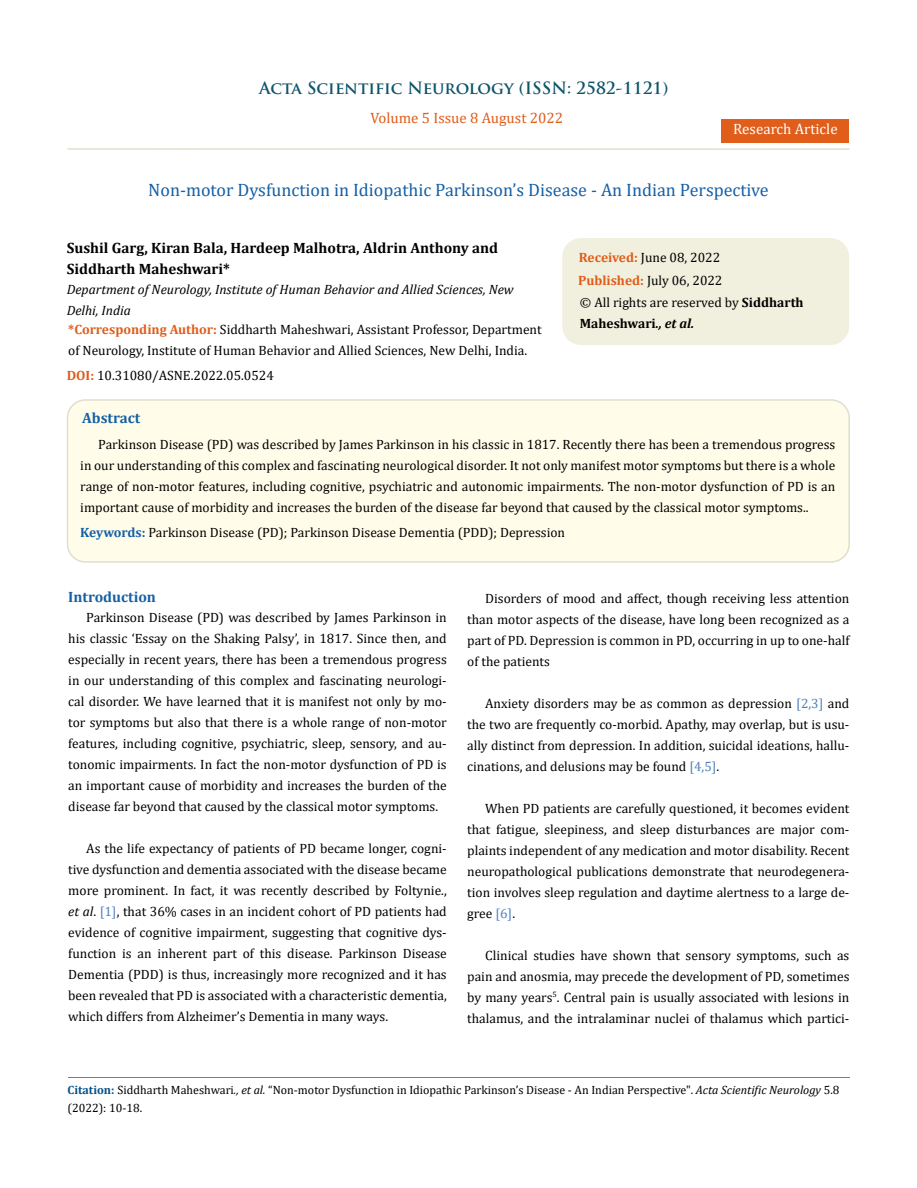
<style>
.page{position:relative;width:917px;height:1188px;background:#fff}
.page>*{position:absolute;margin:0;border:0;box-sizing:border-box;transform-origin:0 0}
.t1{font:18px "Cambria";color:#1560a6}
.t2{font:700 16.5px "Trajan Pro";color:#0e546a}
.t3{font:700 15px/21px "Cambria";color:#000}
.t4{font:15px "Cambria";color:#e05d1a}
.t5{font:700 15px "Cambria";color:#1560a6}
.t6{font:15px "Cambria";color:#fff}
.t7{font:13.5px/21px "Cambria";color:#000;text-align:justify}
.t8{font:italic 13.5px/21px "Cambria";color:#000}
.t9{font:12px/18px "Cambria";color:#000}
.s1{font-weight:700;color:#e05d1a}
.s2{font-weight:700}
.s3{font-weight:700;font-style:italic}
.s4{font-weight:700;color:#1560a6}
.s5{font-style:italic}
.s6{color:#4f81bd}
.s7{font-weight:700;color:#035089}
</style>
<div class="page">
<div style="left:721px;top:119px;width:128px;height:23px;background:#e05d1a"></div>
<div style="left:563px;top:239px;width:285px;height:105px;background:#f1f0de;border-radius:18px"></div>
<div style="left:562px;top:238px;width:287px;height:107px;border:2px solid #f1f0de;border-radius:18px"></div>
<div style="left:67px;top:400px;width:782px;height:162px;background:#fffde9;border-radius:18px"></div>
<div style="left:67px;top:399px;width:782px;height:164px;border:2px solid #e0dfcd;border-radius:18px"></div>
<hr style="left:68px;top:1078px;width:781px;height:1px;background:#e05d1a">
<hr style="left:67px;top:148px;width:782px;height:2px;background:#e0dfcd">
<p class="t2" style="left:259px;top:77px;width:411px">Acta Scientific Neurology (ISSN: 2582-1121)</p>
<p class="t4" style="left:370px;top:109px;width:194px">Volume 5 Issue 8 August 2022</p>
<p class="t6" style="left:733px;top:120px;width:106px">Research Article</p>
<h1 class="t1" style="left:148px;top:180px;width:622px">Non-motor Dysfunction in Idiopathic Parkinson’s Disease - An Indian Perspective</h1>
<p class="t3" style="left:67px;top:237px;width:433px">Sushil Garg, Kiran Bala, Hardeep Malhotra, Aldrin Anthony and<br>Siddharth Maheshwari*</p>
<p class="t8" style="left:67px;top:278px;width:448px">Department of Neurology, Institute of Human Behavior and Allied Sciences, New<br>Delhi, India</p>
<p class="t7" style="left:68px;top:319px;width:475px"><span class="s1">*Corresponding Author:</span> Siddharth Maheshwari, Assistant Professor, Department of Neurology, Institute of Human Behavior and Allied Sciences, New Delhi, India.</p>
<p class="t7" style="left:67px;top:365px;width:209px"><span class="s1">DOI:</span> 10.31080/ASNE.2022.05.0524</p>
<p class="t7" style="left:578px;top:246px;width:146px;line-height:23px"><span class="s1">Received:</span> June 08, 2022<br><span class="s1">Published:</span> July 06, 2022</p>
<p class="t7" style="left:580px;top:291px;width:225px">© All rights are reserved by <span class="s2">Siddharth<br>Maheshwari</span><span class="s3">., et al.</span></p>
<p class="t5" style="left:82px;top:408px;width:60px">Abstract</p>
<p class="t7" style="left:80px;top:434px;width:756px;text-indent:18px">Parkinson Disease (PD) was described by James Parkinson in his classic in 1817. Recently there has been a tremendous progress in our understanding of this complex and fascinating neurological disorder. It not only manifest motor symptoms but there is a whole range of non-motor features, including cognitive, psychiatric and autonomic impairments. The non-motor dysfunction of PD is an important cause of morbidity and increases the burden of the disease far beyond that caused by the classical motor symptoms..</p>
<p class="t7" style="left:80px;top:522px;width:486px"><span class="s4">Keywords:</span> Parkinson Disease (PD); Parkinson Disease Dementia (PDD); Depression</p>
<p class="t5" style="left:68px;top:586px;width:89px">Introduction</p>
<p class="t7" style="left:68px;top:607px;width:380px;text-indent:18px">Parkinson Disease (PD) was described by James Parkinson in his classic ‘Essay on the Shaking Palsy’, in 1817. Since then, and especially in recent years, there has been a tremendous progress in our understanding of this complex and fascinating neurologi&shy;cal disorder. We have learned that it is manifest not only by mo&shy;tor symptoms but also that there is a whole range of non-motor features, including cognitive, psychiatric, sleep, sensory, and au&shy;tonomic impairments. In fact the non-motor dysfunction of PD is an important cause of morbidity and increases the burden of the disease far beyond that caused by the classical motor symptoms.</p>
<p class="t7" style="left:68px;top:838px;width:380px;text-indent:18px">As the life expectancy of patients of PD became longer, cogni&shy;tive dysfunction and dementia associated with the disease became more prominent. In fact, it was recently described by Foltynie., <span class="s5">et al</span>. <span class="s6">[1]</span>, that 36% cases in an incident cohort of PD patients had evidence of cognitive impairment, suggesting that cognitive dys&shy;function is an inherent part of this disease. Parkinson Disease Dementia (PDD) is thus, increasingly more recognized and it has been revealed that PD is associated with a characteristic dementia, which differs from Alzheimer’s Dementia in many ways.</p>
<p class="t7" style="left:467px;top:588px;width:384px;text-indent:18px">Disorders of mood and affect, though receiving less attention than motor aspects of the disease, have long been recognized as a part of PD. Depression is common in PD, occurring in up to one-half of the patients</p>
<p class="t7" style="left:467px;top:693px;width:384px;text-indent:18px">Anxiety disorders may be as common as depression <span class="s6">[2,3]</span> and the two are frequently co-morbid. Apathy, may overlap, but is usu&shy;ally distinct from depression. In addition, suicidal ideations, hallu&shy;cinations, and delusions may be found <span class="s6">[4,5]</span>.</p>
<p class="t7" style="left:467px;top:798px;width:384px;text-indent:18px">When PD patients are carefully questioned, it becomes evident that fatigue, sleepiness, and sleep disturbances are major com&shy;plaints independent of any medication and motor disability. Recent neuropathological publications demonstrate that neurodegenera&shy;tion involves sleep regulation and daytime alertness to a large de&shy;gree <span class="s6">[6]</span>.</p>
<p class="t7" style="left:467px;top:945px;width:384px;text-indent:18px">Clinical studies have shown that sensory symptoms, such as pain and anosmia, may precede the development of PD, sometimes by many years<sup>5</sup>. Central pain is usually associated with lesions in thalamus, and the intralaminar nuclei of thalamus which partici-</p>
<p class="t9" style="left:67px;top:1081px;width:773px"><span class="s7">Citation:</span> Siddharth Maheshwari<span class="s5">., et al.</span> “Non-motor Dysfunction in Idiopathic Parkinson’s Disease - An Indian Perspective". <span class="s5">Acta Scientific Neurology</span> 5.8 (2022): 10-18.</p>
</div>
